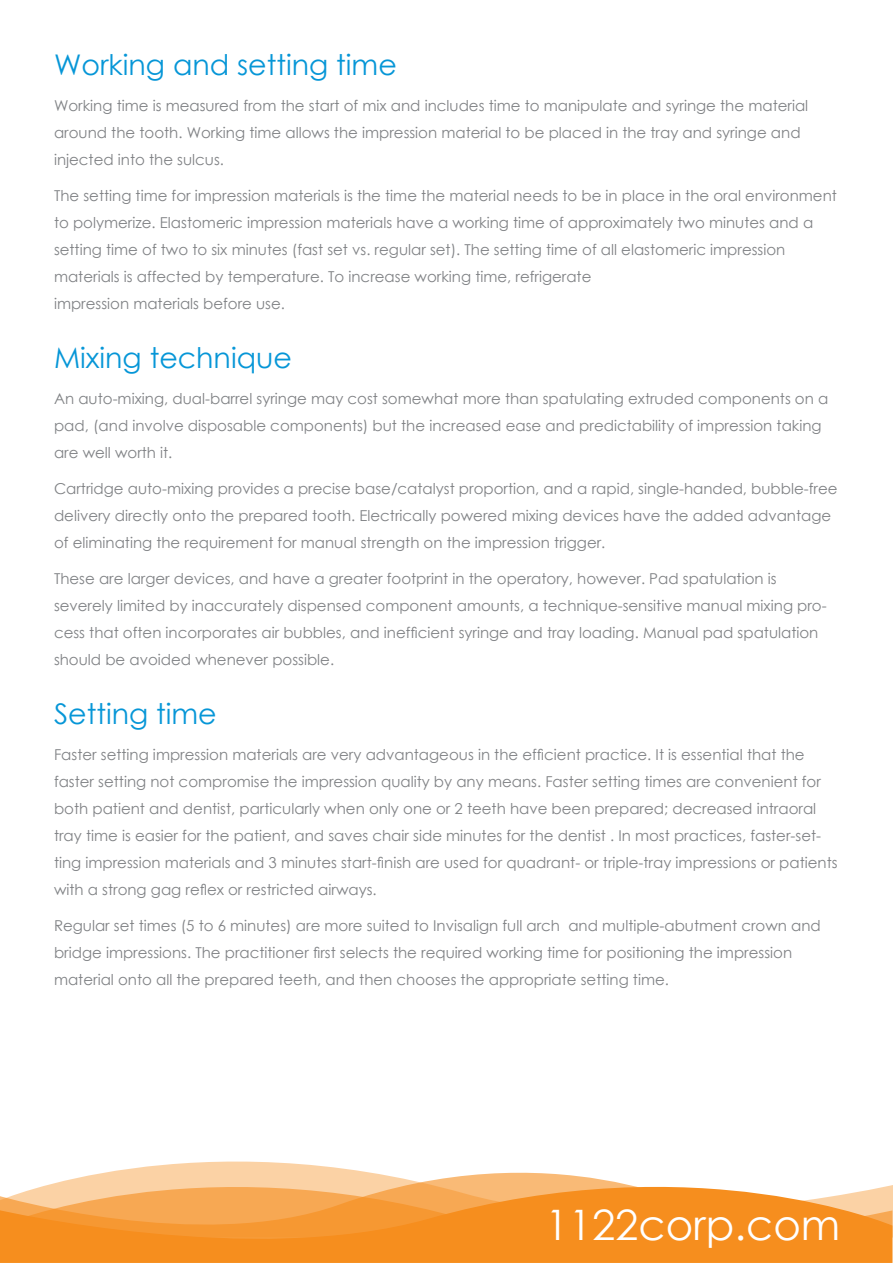
<style>
.page{position:relative;width:893px;height:1263px;background:#fff}
.page>*{position:absolute;margin:0;border:0;box-sizing:border-box;transform-origin:0 0}
.t1{font:42px "Century Gothic";color:#fff}
.t2{font:28.5px "Century Gothic";color:#0696d7}
.t3{font:15px/27px "Century Gothic";color:#808285}
</style>
<div class="page">
<div style="left:0;top:1239px;width:892px;height:24px;background:#f68e1e"></div>
<div style="left:0;top:1239px;width:707px;height:11px;background:#f68e1e"></div>
<svg style="left:0;top:1161px;width:892px;height:78px"></svg>
<svg style="left:892px;top:1185px;width:1px;height:78px"></svg>
<h2 class="t2" style="left:54px;top:45px;width:344px">Working and setting time</h2>
<p class="t3" style="left:54px;top:92px;width:756px">Working time is measured from the start of mix and includes time to manipulate and syringe the material around the tooth. Working time allows the impression material to be placed in the tray and syringe and injected into the sulcus.</p>
<p class="t3" style="left:54px;top:182px;width:784px">The setting time for impression materials is the time the material needs to be in place in the oral environment to polymerize. Elastomeric impression materials have a working time of approximately two minutes and a setting time of two to six minutes (fast set vs. regular set). The setting time of all elastomeric impression materials is affected by temperature. To increase working time, refrigerate<br>impression materials before use.</p>
<h2 class="t2" style="left:54px;top:338px;width:239px">Mixing technique</h2>
<p class="t3" style="left:54px;top:385px;width:776px">An auto-mixing, dual-barrel syringe may cost somewhat more than spatulating extruded components on a pad, (and involve disposable components) but the increased ease and predictability of impression taking are well worth it.</p>
<p class="t3" style="left:54px;top:475px;width:785px">Cartridge auto-mixing provides a precise base/catalyst proportion, and a rapid, single-handed, bubble-free delivery directly onto the prepared tooth. Electrically powered mixing devices have the added advantage of eliminating the requirement for manual strength on the impression trigger.</p>
<p class="t3" style="left:54px;top:565px;width:774px">These are larger devices, and have a greater footprint in the operatory, however. Pad spatulation is severely limited by inaccurately dispensed component amounts, a technique-sensitive manual mixing pro&shy;cess that often incorporates air bubbles, and inefficient syringe and tray loading. Manual pad spatulation should be avoided whenever possible.</p>
<h2 class="t2" style="left:54px;top:693px;width:164px">Setting time</h2>
<p class="t3" style="left:54px;top:741px;width:785px">Faster setting impression materials are very advantageous in the efficient practice. It is essential that the faster setting not compromise the impression quality by any means. Faster setting times are convenient for both patient and dentist, particularly when only one or 2 teeth have been prepared; decreased intraoral tray time is easier for the patient, and saves chair side minutes for the dentist . In most practices, faster-set&shy;ting impression materials and 3 minutes start-finish are used for quadrant- or triple-tray impressions or patients with a strong gag reflex or restricted airways.</p>
<p class="t3" style="left:54px;top:912px;width:768px">Regular set times (5 to 6 minutes) are more suited to Invisalign full arch and multiple-abutment crown and bridge impressions. The practitioner first selects the required working time for positioning the impression material onto all the prepared teeth, and then chooses the appropriate setting time.</p>
<h1 class="t1" style="left:545px;top:1195px;width:296px">1122corp.com</h1>
</div>
